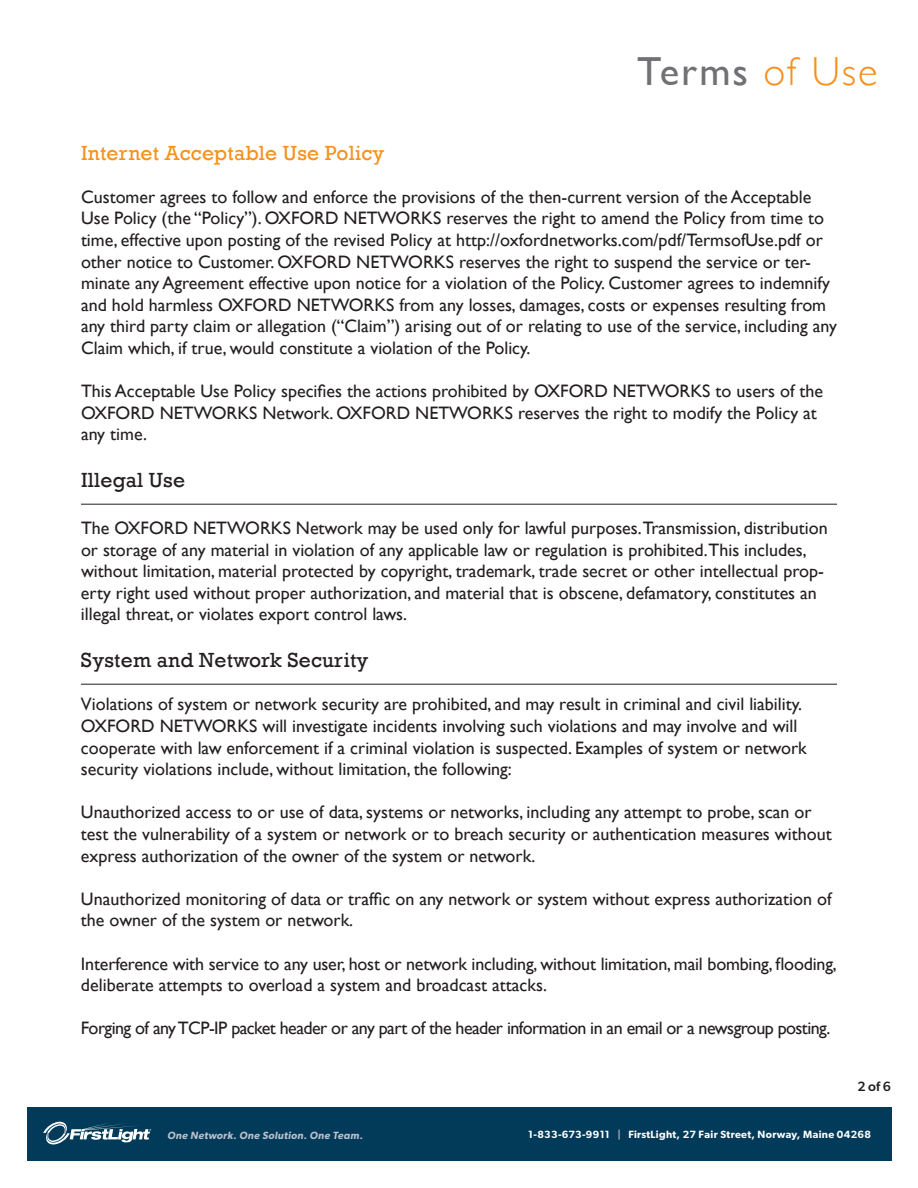
<style>
.page{position:relative;width:918px;height:1188px;background:#fff}
.page>*{position:absolute;margin:0;border:0;box-sizing:border-box;transform-origin:0 0}
.t1{font:40.5px "Gill Sans";letter-spacing:.05em;color:#717074}
.t2{font:21px "Rockwell";letter-spacing:.01em;color:#231f20}
.t3{font:21px "Rockwell";letter-spacing:.01em;color:#f6911e}
.t4{font:18px/21.6px "Gill Sans";color:#231f20}
.t5{font:18px "Gill Sans";letter-spacing:-.03em;color:#231f20}
.t6{font:500 13.5px "Gibson";color:#231f20}
.t7{font:600 10.5px "Gibson";letter-spacing:.03em;color:#fff}
.t8{font:italic 600 10.5px "Gibson";letter-spacing:.03em;color:#bcc1cd}
.s1{font-weight:300;color:#f6901e}
.s2{color:#b0b6c3}
</style>
<div class="page">
<div style="left:27px;top:1107px;width:864px;height:54px;background:#023b5a"></div>
<svg style="left:43px;top:1122px;width:108px;height:22px"></svg>
<hr style="left:81px;top:684px;width:756px;height:1px;background:#231f20">
<hr style="left:81px;top:504px;width:756px;height:1px;background:#231f20">
<h1 class="t1" style="left:637px;top:47px;width:242px">Terms <span class="s1">of Use</span></h1>
<p class="t3" style="left:81px;top:141px;width:305px">Internet Acceptable Use Policy</p>
<p class="t4" style="left:81px;top:186px;width:757px">Customer agrees to follow and enforce the provisions of the then-current version of the Acceptable Use Policy (the “Policy”). OXFORD NETWORKS reserves the right to amend the Policy from time to time, effective upon posting of the revised Policy at http://oxfordnetworks.com/pdf/TermsofUse.pdf or other notice to Customer. OXFORD NETWORKS reserves the right to suspend the service or ter&shy;minate any Agreement effective upon notice for a violation of the Policy. Customer agrees to indemnify and hold harmless OXFORD NETWORKS from any losses, damages, costs or expenses resulting from any third party claim or allegation (“Claim”) arising out of or relating to use of the service, including any Claim which, if true, would constitute a violation of the Policy.</p>
<p class="t4" style="left:81px;top:381px;width:744px">This Acceptable Use Policy specifies the actions prohibited by OXFORD NETWORKS to users of the<br>OXFORD NETWORKS Network. OXFORD NETWORKS reserves the right to modify the Policy at any time.</p>
<p class="t2" style="left:81px;top:468px;width:106px">Illegal Use</p>
<p class="t4" style="left:81px;top:518px;width:748px">The OXFORD NETWORKS Network may be used only for lawful purposes.Transmission, distribution or storage of any material in violation of any applicable law or regulation is prohibited.This includes, without limitation, material protected by copyright, trademark, trade secret or other intellectual prop&shy;erty right used without proper authorization, and material that is obscene, defamatory, constitutes an illegal threat, or violates export control laws.</p>
<p class="t2" style="left:81px;top:648px;width:289px">System and Network Security</p>
<p class="t4" style="left:81px;top:694px;width:727px">Violations of system or network security are prohibited, and may result in criminal and civil liability.<br>OXFORD NETWORKS will investigate incidents involving such violations and may involve and will cooperate with law enforcement if a criminal violation is suspected. Examples of system or network security violations include, without limitation, the following:</p>
<p class="t4" style="left:81px;top:802px;width:752px">Unauthorized access to or use of data, systems or networks, including any attempt to probe, scan or test the vulnerability of a system or network or to breach security or authentication measures without express authorization of the owner of the system or network.</p>
<p class="t4" style="left:81px;top:888px;width:752px">Unauthorized monitoring of data or traffic on any network or system without express authorization of the owner of the system or network.</p>
<p class="t4" style="left:81px;top:953px;width:757px">Interference with service to any user, host or network including, without limitation, mail bombing, flooding, deliberate attempts to overload a system and broadcast attacks.</p>
<p class="t5" style="left:81px;top:1018px;width:751px">Forging of any TCP-IP packet header or any part of the header information in an email or a newsgroup posting.</p>
<p class="t6" style="left:857px;top:1078px;width:35px">2 of 6</p>
<p class="t8" style="left:167px;top:1130px;width:197px">One Network. One Solution. One Team.</p>
<p class="t7" style="left:528px;top:1130px;width:344px">1-833-673-9911 <span class="s2">|</span> FirstLight, 27 Fair Street, Norway, Maine 04268</p>
</div>
